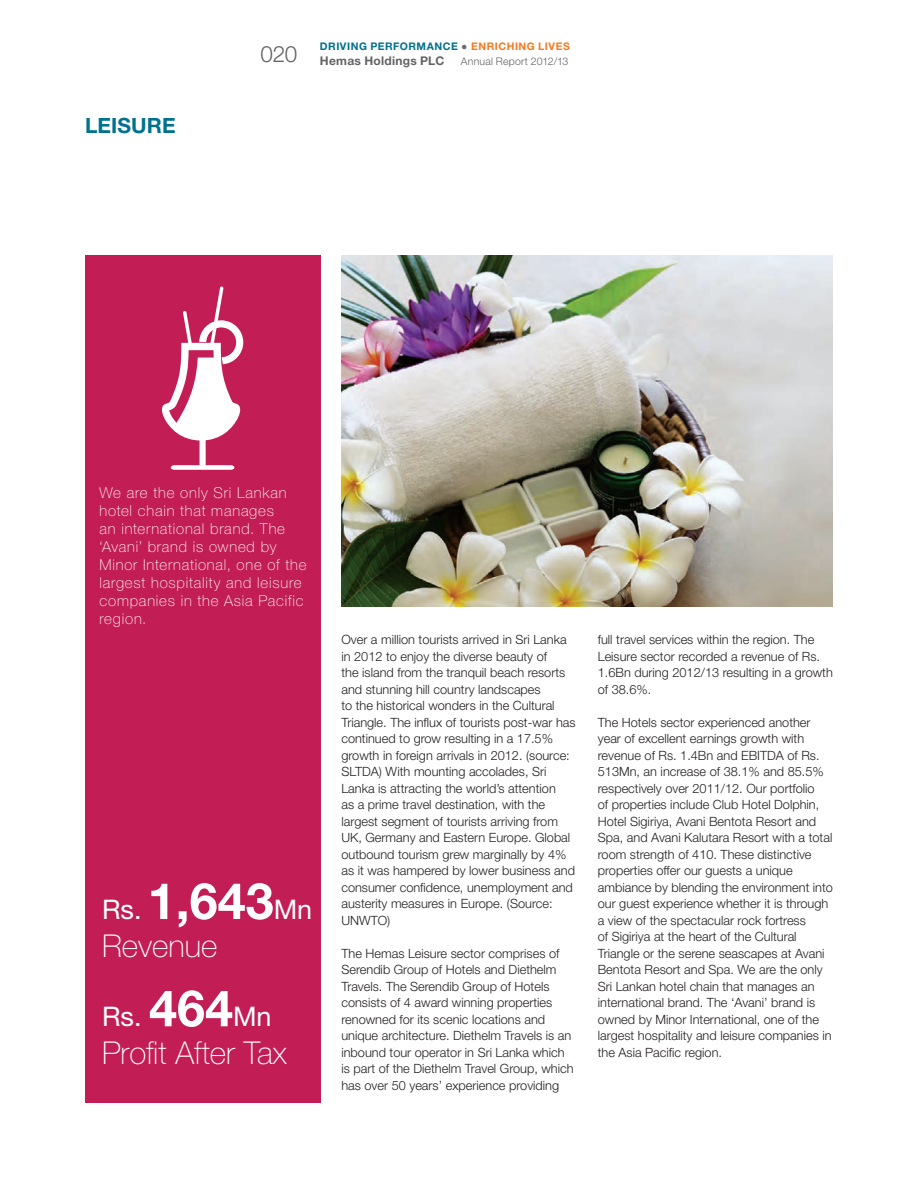
<style>
.page{position:relative;width:918px;height:1188px;background:#fff}
.page>*{position:absolute;margin:0;border:0;box-sizing:border-box;transform-origin:0 0}
.t1{font:100 31.5px "Helvetica Neue LT Pro";color:#fff}
.t2{font:27px "Helvetica Neue LT Pro";color:#fff}
._1_Section_Main_Head{font:700 21px "Helvetica Neue LT Pro";letter-spacing:.005em;color:#00718e}
.t3{font:100 15px/18px "Helvetica Neue LT Pro";letter-spacing:.055em;color:#fff}
._1_section_Body_text{font:300 12.75px/16.5px "Helvetica Neue LT Pro";color:#231f20}
.t4{font:300 10.5px/14.5px "Helvetica Neue LT Pro";letter-spacing:.02em;color:#636366;text-align:right}
.s1{font-weight:700;color:#00718e}
.s2{font-family:"Times New Roman";font-weight:700;color:#6c6d70}
.s3{font-weight:700;color:#f47b21}
.s4{font-weight:700;font-size:12px}
.s5{font-weight:700;font-size:50.4px}
</style>
<div class="page">
<div style="left:85px;top:255px;width:235px;height:848px;background:#c31d56"></div>
<svg style="left:162px;top:286px;width:81px;height:184px"></svg>
<img style="left:341px;top:255px;width:492px;height:351px">
<p class="_1_Section_Main_Head" style="left:85px;top:112px;width:92px">LEISURE</p>
<p class="t4" style="left:260px;top:39px;width:311px"><span class="s1">DRIVING PERFORMANCE</span> <span class="s2">●</span> <span class="s3">ENRICHING LIVES<br></span><sup>020</sup> <span class="s4">Hemas Holdings PLC</span> Annual Report 2012/13</p>
<p class="t3" style="left:99px;top:484px;width:209px">We are the only Sri Lankan hotel chain that manages<br>an international brand. The ‘Avani’ brand is owned by<br>Minor International, one of the largest hospitality and leisure companies in the Asia Pacific region.</p>
<p class="t2" style="left:102px;top:893px;width:212px">Rs. <span class="s5">1,643</span>Mn</p>
<p class="t1" style="left:102px;top:928px;width:117px">Revenue</p>
<p class="t2" style="left:102px;top:1001px;width:171px">Rs. <span class="s5">464</span>Mn</p>
<p class="t1" style="left:102px;top:1035px;width:186px">Profit After Tax</p>
<p class="_1_section_Body_text" style="left:341px;top:631px;width:236px">Over a million tourists arrived in Sri Lanka in 2012 to enjoy the diverse beauty of<br>the island from the tranquil beach resorts and stunning hill country landscapes<br>to the historical wonders in the Cultural Triangle. The influx of tourists post-war has continued to grow resulting in a 17.5% growth in foreign arrivals in 2012. (source:<br>SLTDA) With mounting accolades, Sri Lanka is attracting the world’s attention<br>as a prime travel destination, with the largest segment of tourists arriving from UK, Germany and Eastern Europe. Global outbound tourism grew marginally by 4% as it was hampered by lower business and consumer confidence, unemployment and austerity measures in Europe. (Source:<br>UNWTO)</p>
<p class="_1_section_Body_text" style="left:341px;top:945px;width:234px">The Hemas Leisure sector comprises of Serendib Group of Hotels and Diethelm Travels. The Serendib Group of Hotels consists of 4 award winning properties renowned for its scenic locations and unique architecture. Diethelm Travels is an inbound tour operator in Sri Lanka which is part of the Diethelm Travel Group, which has over 50 years’ experience providing</p>
<p class="_1_section_Body_text" style="left:598px;top:631px;width:237px">full travel services within the region. The Leisure sector recorded a revenue of Rs.<br>1.6Bn during 2012/13 resulting in a growth of 38.6%.</p>
<p class="_1_section_Body_text" style="left:598px;top:714px;width:237px">The Hotels sector experienced another year of excellent earnings growth with revenue of Rs. 1.4Bn and EBITDA of Rs.<br>513Mn, an increase of 38.1% and 85.5% respectively over 2011/12. Our portfolio<br>of properties include Club Hotel Dolphin, Hotel Sigiriya, Avani Bentota Resort and Spa, and Avani Kalutara Resort with a total room strength of 410. These distinctive properties offer our guests a unique ambiance by blending the environment into our guest experience whether it is through a view of the spectacular rock fortress<br>of Sigiriya at the heart of the Cultural Triangle or the serene seascapes at Avani Bentota Resort and Spa. We are the only Sri Lankan hotel chain that manages an international brand. The ‘Avani’ brand is owned by Minor International, one of the largest hospitality and leisure companies in the Asia Pacific region.</p>
</div>
